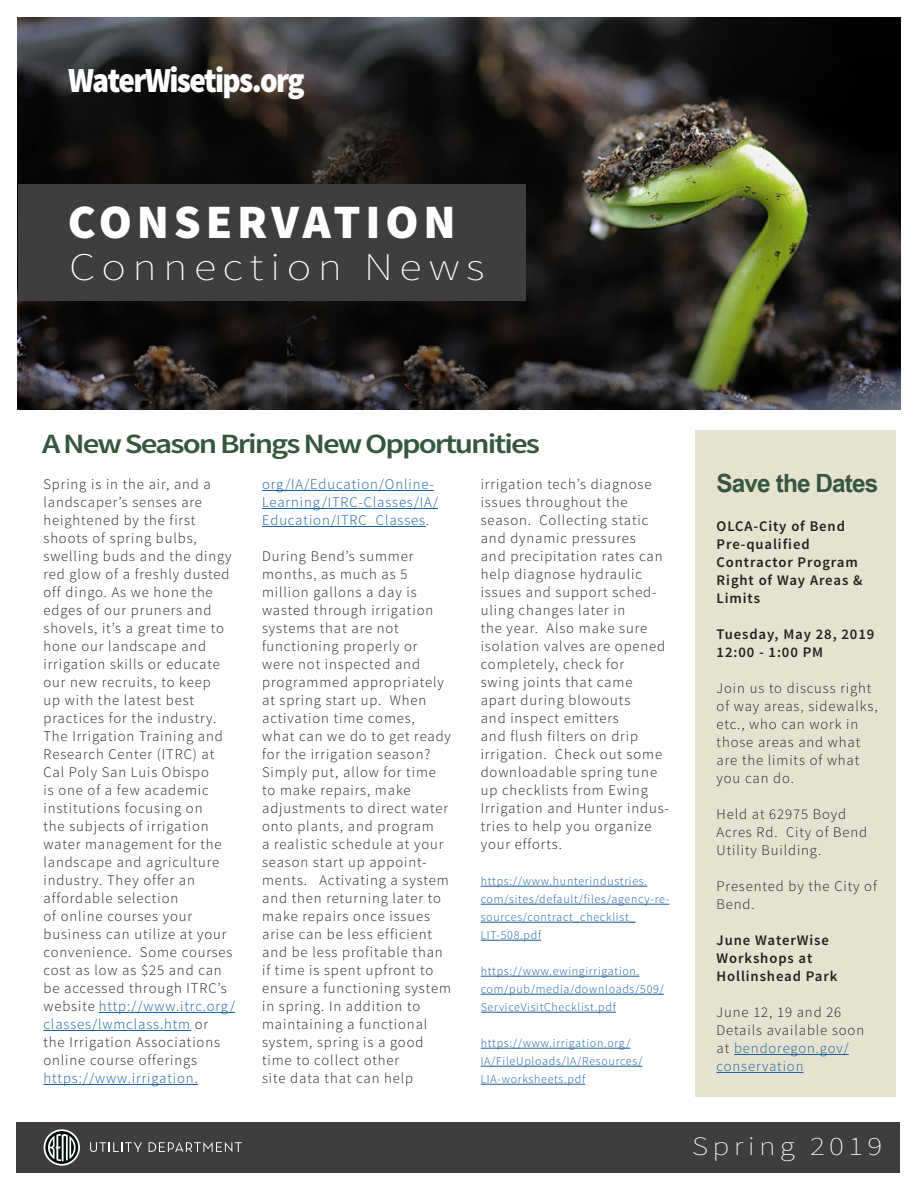
<style>
.page{position:relative;width:918px;height:1188px;background:#fff}
.page>*{position:absolute;margin:0;border:0;box-sizing:border-box;transform-origin:0 0}
.Banner_Title_h1{font:900 48px "Source Sans Pro";letter-spacing:.1em;color:#fff}
.Banner_Subtitle_h1{font:200 39px "Source Sans Pro";letter-spacing:.14em;color:#fff;scale:1.18 1}
.Header{font:900 35.25px "Source Sans Pro";letter-spacing:-.05em;color:#fff;scale:.89 1}
.t1{font:600 27.9px "Source Sans Pro";letter-spacing:-.06em;color:#35573c;scale:1.18 1}
.t2{font:200 26.55px "Source Sans Pro";letter-spacing:.14em;color:#fff;scale:1.18 1}
.t3{font:700 25.05px "Arial Narrow";letter-spacing:-.03em;color:#35573c;scale:1.18 1}
.text_black{font:300 14.7px/18px "Source Sans Pro";letter-spacing:.06em;color:#231f20}
.text_black-2{font:600 14.7px/18px "Source Sans Pro";letter-spacing:.06em;color:#231f20}
.text_black-3{font:300 14.7px/18px "Source Sans Pro";letter-spacing:.06em;color:#175d9e}
.text_black-4{font:300 12px/18px "Source Sans Pro";letter-spacing:.06em;color:#175d9e}
.s1{color:#175d9e}
.s2{color:#231f20}
</style>
<div class="page">
<div style="left:16px;top:1122px;width:884px;height:51px;background:#3e3e3f"></div>
<svg style="left:44px;top:1129px;width:36px;height:37px"></svg>
<svg style="left:45px;top:1131px;width:33px;height:33px"></svg>
<svg style="left:48px;top:1134px;width:28px;height:27px"></svg>
<svg style="left:90px;top:1142px;width:52px;height:10px"></svg>
<svg style="left:149px;top:1142px;width:93px;height:10px"></svg>
<hr style="left:99px;top:1012px;width:136px;height:1px;background:#175d9e">
<hr style="left:44px;top:1030px;width:147px;height:1px;background:#175d9e">
<hr style="left:44px;top:1084px;width:154px;height:1px;background:#175d9e">
<hr style="left:262px;top:490px;width:172px;height:1px;background:#175d9e">
<hr style="left:262px;top:508px;width:176px;height:1px;background:#175d9e">
<hr style="left:262px;top:526px;width:164px;height:1px;background:#175d9e">
<hr style="left:481px;top:886px;width:166px;height:1px;background:#175d9e">
<hr style="left:481px;top:904px;width:188px;height:1px;background:#175d9e">
<hr style="left:481px;top:922px;width:154px;height:1px;background:#175d9e">
<hr style="left:481px;top:940px;width:60px;height:1px;background:#175d9e">
<hr style="left:481px;top:976px;width:158px;height:1px;background:#175d9e">
<hr style="left:481px;top:994px;width:183px;height:1px;background:#175d9e">
<hr style="left:481px;top:1012px;width:135px;height:1px;background:#175d9e">
<hr style="left:481px;top:1048px;width:149px;height:1px;background:#175d9e">
<hr style="left:481px;top:1066px;width:161px;height:1px;background:#175d9e">
<hr style="left:481px;top:1084px;width:104px;height:1px;background:#175d9e">
<img style="left:17px;top:18px;width:270px;height:391px">
<img style="left:287px;top:18px;width:613px;height:391px">
<div style="left:695px;top:430px;width:201px;height:667px;background:#e5e3cf"></div>
<hr style="left:734px;top:1054px;width:115px;height:1px;background:#175d9e">
<hr style="left:717px;top:1072px;width:87px;height:1px;background:#175d9e">
<div style="left:18px;top:184px;width:507px;height:117px;background:#3e3e3f"></div>
<h1 class="Header" style="left:68px;top:57px;width:267px">WaterWisetips.org</h1>
<h1 class="Banner_Title_h1" style="left:68px;top:191px;width:389px">CONSERVATION</h1>
<h1 class="Banner_Subtitle_h1" style="left:69px;top:244px;width:353px">Connection News</h1>
<h2 class="t1" style="left:42px;top:426px;width:424px">A New Season Brings New Opportunities</h2>
<p class="text_black" style="left:44px;top:475px;width:193px">Spring is in the air, and a landscaper’s senses are heightened by the first shoots of spring bulbs, swelling buds and the dingy red glow of a freshly dusted off dingo. As we hone the edges of our pruners and shovels, it’s a great time to hone our landscape and irrigation skills or educate our new recruits, to keep<br>up with the latest best practices for the industry.<br>The Irrigation Training and<br>Research Center (ITRC) at<br>Cal Poly San Luis Obispo<br>is one of a few academic institutions focusing on<br>the subjects of irrigation water management for the landscape and agriculture industry. They offer an affordable selection<br>of online courses your business can utilize at your convenience. Some courses cost as low as $25 and can be accessed through ITRC’s website <span class="s1">http://www.itrc.org/ classes/lwmclass.htm</span> or<br>the Irrigation Associations online course offerings <span class="s1">https://www.irrigation.</span></p>
<p class="text_black-3" style="left:262px;top:475px;width:177px">org/IA/Education/Online-<br>Learning/ITRC-Classes/IA/<br>Education/ITRC_Classes<span class="s2">.</span></p>
<p class="text_black" style="left:481px;top:475px;width:190px">irrigation tech’s diagnose issues throughout the season. Collecting static and dynamic pressures<br>and precipitation rates can help diagnose hydraulic issues and support sched&shy;uling changes later in<br>the year. Also make sure isolation valves are opened completely, check for<br>swing joints that came apart during blowouts<br>and inspect emitters<br>and flush filters on drip irrigation. Check out some downloadable spring tune up checklists from Ewing<br>Irrigation and Hunter indus&shy;tries to help you organize your efforts.</p>
<p class="text_black-4" style="left:481px;top:872px;width:190px">https://www.hunterindustries. com/sites/default/files/agency-re&shy;sources/contract_checklist_<br>LIT-508.pdf</p>
<p class="text_black-4" style="left:481px;top:962px;width:185px">https://www.ewingirrigation. com/pub/media/downloads/509/<br>ServiceVisitChecklist.pdf</p>
<p class="text_black-4" style="left:481px;top:1034px;width:163px">https://www.irrigation.org/<br>IA/FileUploads/IA/Resources/<br>LIA-worksheets.pdf</p>
<p class="text_black" style="left:262px;top:547px;width:190px">During Bend’s summer months, as much as 5 million gallons a day is wasted through irrigation systems that are not functioning properly or were not inspected and programmed appropriately at spring start up. When activation time comes,<br>what can we do to get ready for the irrigation season?<br>Simply put, allow for time to make repairs, make adjustments to direct water onto plants, and program<br>a realistic schedule at your season start up appoint&shy;ments. Activating a system and then returning later to make repairs once issues arise can be less efficient and be less profitable than if time is spent upfront to ensure a functioning system in spring. In addition to maintaining a functional system, spring is a good time to collect other<br>site data that can help</p>
<h2 class="t3" style="left:717px;top:464px;width:139px">Save the Dates</h2>
<p class="text_black-2" style="left:717px;top:518px;width:147px">OLCA-City of Bend<br>Pre-qualified<br>Contractor Program<br>Right of Way Areas &amp;<br>Limits</p>
<p class="text_black-2" style="left:717px;top:626px;width:159px">Tuesday, May 28, 2019<br>12:00 - 1:00 PM</p>
<p class="text_black" style="left:717px;top:679px;width:163px">Join us to discuss right of way areas, sidewalks, etc., who can work in those areas and what are the limits of what you can do.</p>
<p class="text_black" style="left:717px;top:805px;width:152px">Held at 62975 Boyd<br>Acres Rd. City of Bend<br>Utility Building.</p>
<p class="text_black" style="left:717px;top:877px;width:162px">Presented by the City of<br>Bend.</p>
<p class="text_black-2" style="left:717px;top:932px;width:122px">June WaterWise<br>Workshops at<br>Hollinshead Park</p>
<p class="text_black" style="left:717px;top:1003px;width:149px">June 12, 19 and 26<br>Details available soon at <span class="s1">bendoregon.gov/ conservation</span></p>
<h1 class="t2" style="left:692px;top:1130px;width:163px">Spring 2019</h1>
</div>
